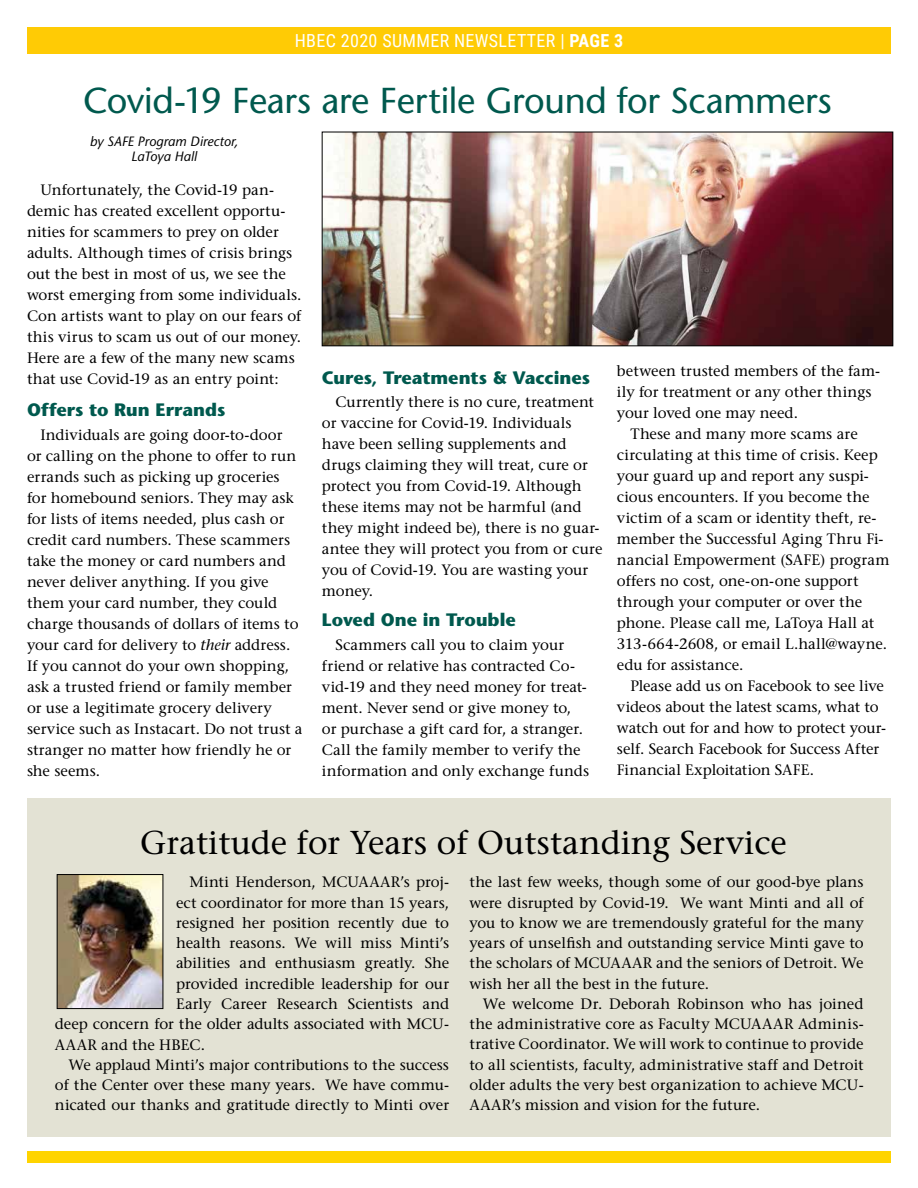
<style>
.page{position:relative;width:918px;height:1188px;background:#fff}
.page>*{position:absolute;margin:0;border:0;box-sizing:border-box;transform-origin:0 0}
.t1{font:36px "Stone Sans";letter-spacing:-.01em;color:#00594e}
.t2{font:33px "Stone Serif";color:#000}
.t3{font:700 18px "Stone Sans";color:#00594e}
.t4{font:18px "Roboto Condensed";letter-spacing:.02em;color:#fff}
.t5{font:15px/21px "Stone Serif";color:#000}
.t6{font:15px "Stone Serif";letter-spacing:.02em;color:#000}
.t7{font:italic 13.5px/15px "Stone Sans";letter-spacing:.005em;color:#000;text-align:center}
.s1{font-weight:700}
.s2{font-style:italic}
</style>
<div class="page">
<div style="left:27px;top:798px;width:864px;height:339px;background:#e3e2d4"></div>
<div style="left:27px;top:1151px;width:864px;height:11px;background:#ffd400"></div>
<div style="left:27px;top:27px;width:864px;height:26px;background:#ffcb05"></div>
<img style="left:324px;top:134px;width:567px;height:210px">
<div style="left:322px;top:132px;width:571px;height:214px;border:1px solid #000"></div>
<img style="left:59px;top:876px;width:102px;height:131px">
<div style="left:57px;top:874px;width:106px;height:135px;border:1px solid #000"></div>
<p class="t4" style="left:295px;top:28px;width:330px">HBEC 2020 SUMMER NEWSLETTER | <span class="s1">PAGE 3</span></p>
<h1 class="t1" style="left:83px;top:79px;width:750px">Covid-19 Fears are Fertile Ground for Scammers</h1>
<p class="t7" style="left:90px;top:133px;width:150px">by SAFE Program Director,<br>LaToya Hall</p>
<p class="t5" style="left:27px;top:179px;width:276px;text-indent:13px">Unfortunately, the Covid-19 pan&shy;demic has created excellent opportu&shy;nities for scammers to prey on older adults. Although times of crisis brings out the best in most of us, we see the worst emerging from some individuals.<br>Con artists want to play on our fears of this virus to scam us out of our money.<br>Here are a few of the many new scams that use Covid-19 as an entry point:</p>
<p class="t3" style="left:27px;top:398px;width:200px">Offers to Run Errands</p>
<p class="t5" style="left:27px;top:424px;width:277px;text-indent:14px">Individuals are going door-to-door<br>or calling on the phone to offer to run errands such as picking up groceries for homebound seniors. They may ask for lists of items needed, plus cash or credit card numbers. These scammers take the money or card numbers and never deliver anything. If you give them your card number, they could charge thousands of dollars of items to your card for delivery to <span class="s2">their</span> address.<br>If you cannot do your own shopping, ask a trusted friend or family member or use a legitimate grocery delivery service such as Instacart. Do not trust a stranger no matter how friendly he or she seems.</p>
<p class="t3" style="left:322px;top:367px;width:270px">Cures, Treatments &amp; Vaccines</p>
<p class="t5" style="left:322px;top:391px;width:282px;text-indent:14px">Currently there is no cure, treatment or vaccine for Covid-19. Individuals have been selling supplements and drugs claiming they will treat, cure or protect you from Covid-19. Although these items may not be harmful (and they might indeed be), there is no guar&shy;antee they will protect you from or cure you of Covid-19. You are wasting your money.</p>
<p class="t3" style="left:322px;top:608px;width:195px">Loved One in Trouble</p>
<p class="t5" style="left:322px;top:634px;width:269px;text-indent:14px">Scammers call you to claim your friend or relative has contracted Co&shy;vid-19 and they need money for treat&shy;ment. Never send or give money to, or purchase a gift card for, a stranger.<br>Call the family member to verify the information and only exchange funds</p>
<p class="t5" style="left:617px;top:360px;width:265px">between trusted members of the fam&shy;ily for treatment or any other things your loved one may need.</p>
<p class="t5" style="left:617px;top:423px;width:274px;text-indent:14px">These and many more scams are circulating at this time of crisis. Keep your guard up and report any suspi&shy;cious encounters. If you become the victim of a scam or identity theft, re&shy;member the Successful Aging Thru Fi&shy;nancial Empowerment (SAFE) program offers no cost, one-on-one support through your computer or over the phone. Please call me, LaToya Hall at 313-664-2608, or email L.hall@wayne. edu for assistance.</p>
<p class="t5" style="left:617px;top:675px;width:271px;text-indent:14px">Please add us on Facebook to see live videos about the latest scams, what to watch out for and how to protect your&shy;self. Search Facebook for Success After Financial Exploitation SAFE.</p>
<h2 class="t2" style="left:140px;top:822px;width:648px">Gratitude for Years of Outstanding Service</h2>
<p class="t5" style="left:190px;top:872px;width:261px">Minti Henderson, MCUAAAR’s proj-</p>
<p class="t5" style="left:176px;top:892px;width:275px">ect coordinator for more than 15 years,</p>
<p class="t5" style="left:176px;top:912px;width:275px">resigned her position recently due to</p>
<p class="t5" style="left:176px;top:932px;width:275px">health reasons. We will miss Minti’s</p>
<p class="t5" style="left:176px;top:953px;width:275px">abilities and enthusiasm greatly. She</p>
<p class="t5" style="left:176px;top:973px;width:275px">provided incredible leadership for our</p>
<p class="t5" style="left:176px;top:993px;width:275px">Early Career Research Scientists and</p>
<p class="t5" style="left:55px;top:1013px;width:396px">deep concern for the older adults associated with MCU-</p>
<p class="t6" style="left:55px;top:1035px;width:152px">AAAR and the HBEC.</p>
<p class="t5" style="left:68px;top:1054px;width:382px">We applaud Minti’s major contributions to the success</p>
<p class="t5" style="left:55px;top:1074px;width:396px">of the Center over these many years. We have commu-</p>
<p class="t5" style="left:55px;top:1094px;width:396px">nicated our thanks and gratitude directly to Minti over</p>
<p class="t5" style="left:469px;top:872px;width:396px;line-height:20.2px;text-align:justify">the last few weeks, though some of our good-bye plans were disrupted by Covid-19. We want Minti and all of you to know we are tremendously grateful for the many years of unselfish and outstanding service Minti gave to the scholars of MCUAAAR and the seniors of Detroit. We wish her all the best in the future.</p>
<p class="t5" style="left:469px;top:993px;width:396px;line-height:20.2px;text-align:justify;text-indent:14px">We welcome Dr. Deborah Robinson who has joined the administrative core as Faculty MCUAAAR Adminis&shy;trative Coordinator. We will work to continue to provide to all scientists, faculty, administrative staff and Detroit older adults the very best organization to achieve MCU-AAAR’s mission and vision for the future.</p>
</div>
